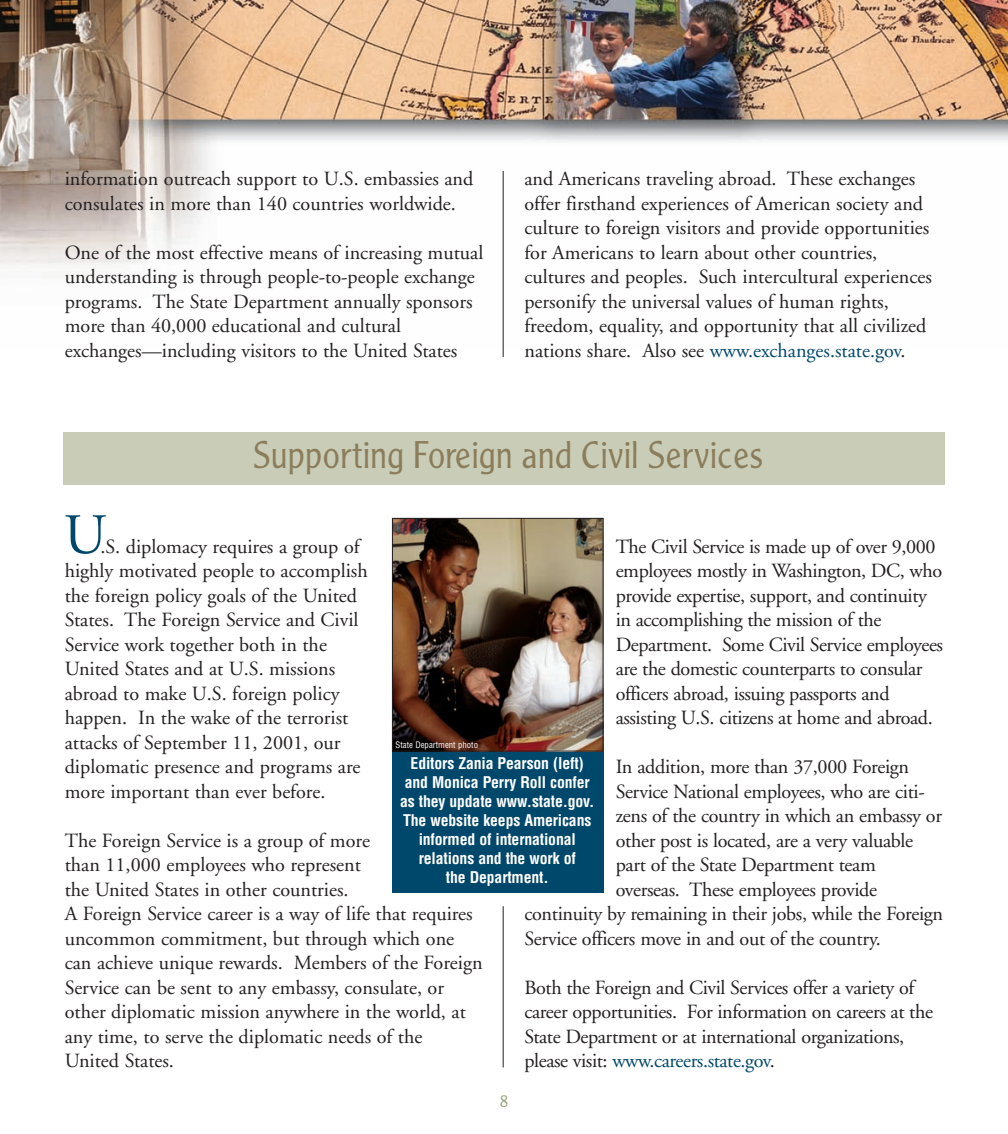
<style>
.page{position:relative;width:1008px;height:1134px;background:#fff}
.page>*{position:absolute;margin:0;border:0;box-sizing:border-box;transform-origin:0 0}
.t1{font:57.05px "Adobe Garamond";color:#00486b}
.t2{font:38.5px "Claritan";letter-spacing:.025em;color:#8b7d5b}
.t3{font:20.12px/24.5px "Adobe Garamond";color:#231f20}
.t4{font:20.12px/24.5px "Adobe Garamond";letter-spacing:-.02em;color:#231f20}
.t5{font:17.5px "Claritan";color:#9da87f}
.t6{font:700 condensed 15.75px/18.9px "Helvetica";letter-spacing:-.01em;color:#fff;text-align:center}
.t7{font:condensed 8.75px "Helvetica";color:#fff}
.s1{color:#00486b}
</style>
<div class="page">
<img style="left:0;top:0;width:1008px;height:348px">
<hr style="left:503px;top:171px;width:1px;height:186px;background:#231f20">
<hr style="left:503px;top:906px;width:1px;height:161px;background:#231f20">
<div style="left:63px;top:432px;width:882px;height:53px;background:#c9cdb7"></div>
<div style="left:392px;top:748px;width:211px;height:145px;background:#00486b"></div>
<img style="left:394px;top:520px;width:207px;height:230px">
<div style="left:392px;top:518px;width:211px;height:234px;border:1px solid #231f20"></div>
<p class="t3" style="left:65px;top:168px;width:410px">information outreach support to U.S. embassies and consulates in more than 140 countries worldwide.</p>
<p class="t3" style="left:65px;top:242px;width:420px">One of the most effective means of increasing mutual understanding is through people-to-people exchange programs. The State Department annually sponsors more than 40,000 educational and cultural exchanges—including visitors to the United States</p>
<p class="t3" style="left:524px;top:168px;width:409px">and Americans traveling abroad. These exchanges offer firsthand experiences of American society and culture to foreign visitors and provide opportunities for Americans to learn about other countries, cultures and peoples. Such intercultural experiences personify the universal values of human rights, freedom, equality, and opportunity that all civilized nations share. Also see <span class="s1">www.exchanges.state.gov</span>.</p>
<h2 class="t2" style="left:252px;top:441px;width:512px">Supporting Foreign and Civil Services</h2>
<h1 class="t1" style="left:64px;top:512px;width:44px">U</h1>
<p class="t4" style="left:616px;top:536px;width:329px">The Civil Service is made up of over 9,000 employees mostly in Washington, DC, who provide expertise, support, and continuity in accomplishing the mission of the Department. Some Civil Service employees are the domestic counterparts to consular officers abroad, issuing passports and assisting U.S. citizens at home and abroad.</p>
<p class="t3" style="left:616px;top:756px;width:295px">In addition, more than 37,000 Foreign</p>
<p class="t3" style="left:616px;top:781px;width:311px">Service National employees, who are citi-</p>
<p class="t3" style="left:616px;top:805px;width:328px">zens of the country in which an embassy or</p>
<p class="t3" style="left:616px;top:830px;width:299px">other post is located, are a very valuable</p>
<p class="t3" style="left:616px;top:854px;width:262px">part of the State Department team</p>
<p class="t3" style="left:616px;top:879px;width:263px">overseas. These employees provide</p>
<p class="t3" style="left:524px;top:903px;width:420px">continuity by remaining in their jobs, while the Foreign</p>
<p class="t3" style="left:524px;top:928px;width:358px">Service officers move in and out of the country.</p>
<p class="t4" style="left:524px;top:977px;width:410px">Both the Foreign and Civil Services offer a variety of career opportunities. For information on careers at the State Department or at international organizations, please visit: <span class="s1">www.careers.state.gov</span>.</p>
<p class="t3" style="left:65px;top:536px;width:304px;text-indent:36px">.S. diplomacy requires a group of highly motivated people to accomplish the foreign policy goals of the United States. The Foreign Service and Civil Service work together both in the United States and at U.S. missions abroad to make U.S. foreign policy happen. In the wake of the terrorist attacks of September 11, 2001, our diplomatic presence and programs are more important than ever before.</p>
<p class="t3" style="left:65px;top:830px;width:419px">The Foreign Service is a group of more<br>than 11,000 employees who represent<br>the United States in other countries.<br>A Foreign Service career is a way of life that requires uncommon commitment, but through which one can achieve unique rewards. Members of the Foreign Service can be sent to any embassy, consulate, or other diplomatic mission anywhere in the world, at any time, to serve the diplomatic needs of the<br>United States.</p>
<p class="t7" style="left:396px;top:740px;width:84px">State Department photo</p>
<p class="t6" style="left:400px;top:755px;width:196px">Editors Zania Pearson (left) and Monica Perry Roll confer as they update www.state.gov.<br>The website keeps Americans informed of international relations and the work of<br>the Department.</p>
<p class="t5" style="left:500px;top:1095px;width:10px">8</p>
</div>
